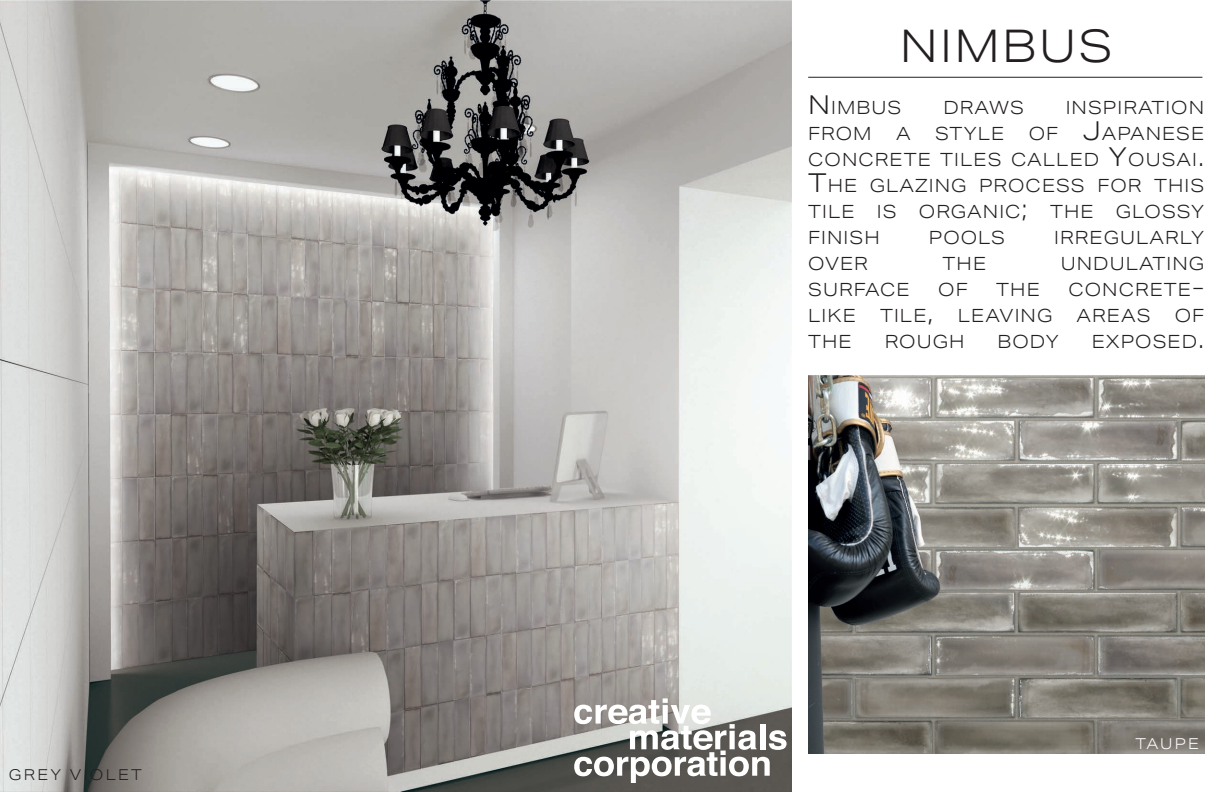
<style>
.page{position:relative;width:1224px;height:792px;background:#fff}
.page>*{position:absolute;margin:0;border:0;box-sizing:border-box;transform-origin:0 0}
.t1{font:300 45px "Aktiv Grotesk Ex";letter-spacing:.05em;color:#231f20}
.t2{font:300 18.2px/26px "Aktiv Grotesk Ex";letter-spacing:.055em;color:#231f20;text-align:justify}
.t3{font:300 15px "Aktiv Grotesk Ex";letter-spacing:.15em;color:#231f20}
.t4{font:300 15px "Aktiv Grotesk Ex";letter-spacing:.125em;color:#fff}
.s1{font-size:26px}
</style>
<div class="page">
<img style="left:808px;top:376px;width:396px;height:378px">
<img style="left:0;top:0;width:792px;height:792px">
<hr style="left:808px;top:77px;width:394px;height:1px;background:#231f20">
<svg style="left:574px;top:698px;width:213px;height:85px"></svg>
<p class="t3" style="left:9px;top:766px;width:134px">GREY VIOLET</p>
<p class="t1" style="left:900px;top:20px;width:214px">NIMBUS</p>
<p class="t2" style="left:808px;top:95px;width:95px"><span class="s1">N</span>IMBUS</p>
<p class="t2" style="left:943px;top:95px;width:82px">DRAWS</p>
<p class="t2" style="left:1066px;top:95px;width:136px">INSPIRATION</p>
<p class="t2" style="left:808px;top:121px;width:65px">FROM</p>
<p class="t2" style="left:896px;top:121px;width:16px">A</p>
<p class="t2" style="left:935px;top:121px;width:71px">STYLE</p>
<p class="t2" style="left:808px;top:121px;width:398px;text-indent:221px">OF <span class="s1">J</span>APAN ESE CON CRETE TILES CALLED <span class="s1">Y</span>OUSAI<span class="s1">.<br>T</span>HE GLAZING PROCESS FOR THIS TILE IS ORGAN IC<span class="s1">;</span> THE GLOSSY FIN ISH</p>
<p class="t2" style="left:929px;top:225px;width:78px">POOLS</p>
<p class="t2" style="left:1054px;top:225px;width:151px">IRREGULARLY</p>
<p class="t2" style="left:808px;top:251px;width:61px">OVER</p>
<p class="t2" style="left:943px;top:251px;width:45px">THE</p>
<p class="t2" style="left:1061px;top:251px;width:145px">UN DULATING</p>
<p class="t2" style="left:808px;top:277px;width:103px">SURFACE</p>
<p class="t2" style="left:938px;top:277px;width:31px">OF</p>
<p class="t2" style="left:996px;top:277px;width:45px">THE</p>
<p class="t2" style="left:1068px;top:277px;width:137px">CON CRETE<span class="s1">-</span></p>
<p class="t2" style="left:808px;top:303px;width:49px">LIKE</p>
<p class="t2" style="left:880px;top:303px;width:174px">TILE<span class="s1">,</span> LEAVIN G</p>
<p class="t2" style="left:1077px;top:303px;width:75px">AREAS</p>
<p class="t2" style="left:1175px;top:303px;width:31px">OF</p>
<p class="t2" style="left:808px;top:329px;width:45px">THE</p>
<p class="t2" style="left:885px;top:329px;width:81px">ROUGH</p>
<p class="t2" style="left:998px;top:329px;width:63px">BODY</p>
<p class="t2" style="left:1092px;top:329px;width:114px">EXPOSED<span class="s1">.</span></p>
<p class="t4" style="left:1135px;top:735px;width:65px">TAUPE</p>
</div>
